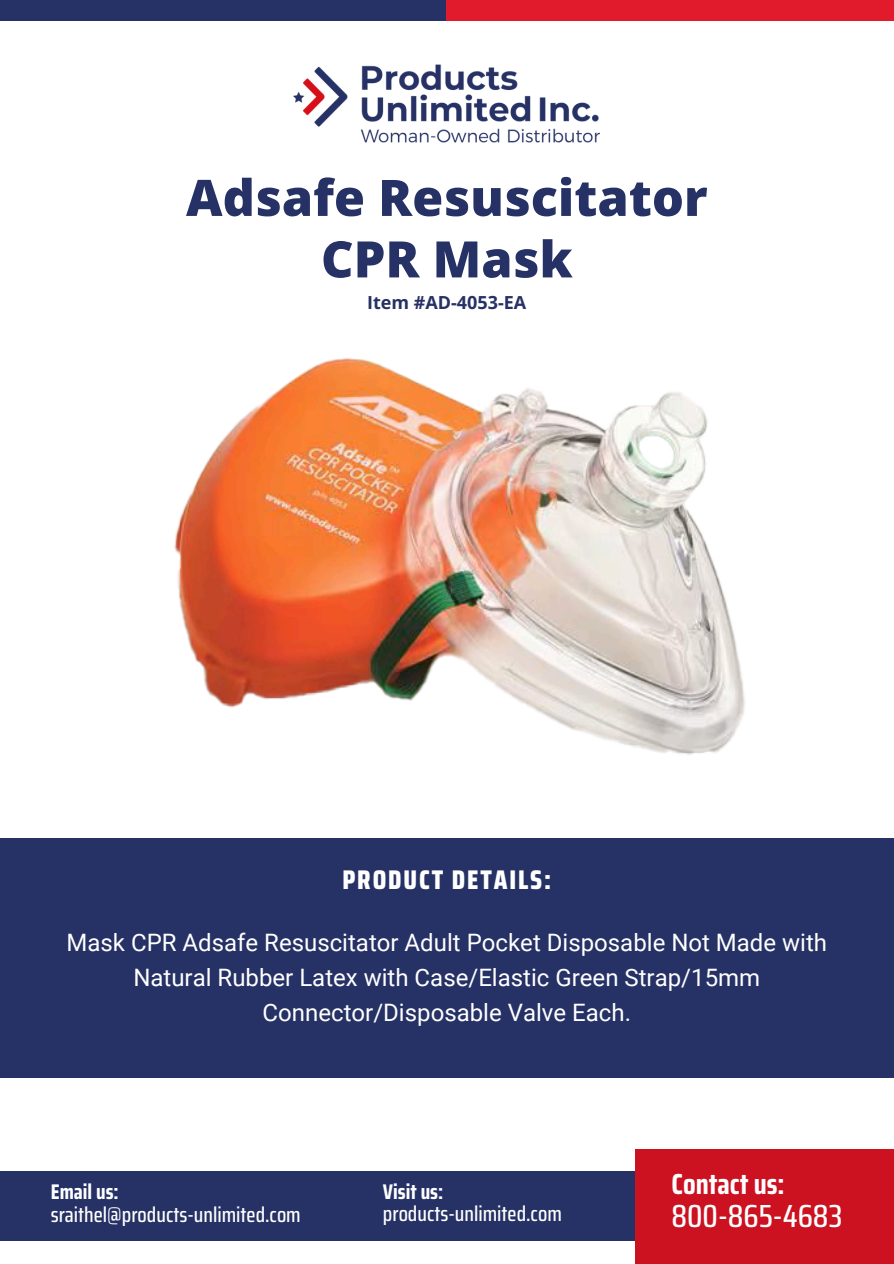
<style>
.page{position:relative;width:894px;height:1264px;background:#fff}
.page>*{position:absolute;margin:0;border:0;box-sizing:border-box;transform-origin:0 0}
.t1{font:800 50.25px "Open Sans";color:#263165}
.t2{font:500 31.95px "Saira Condensed";color:#fff}
.t3{font:700 29.1px "Saira Condensed";color:#fff}
.t4{font:800 27px "Saira Condensed";letter-spacing:.07em;color:#fff}
.t5{font:24px/34.8px "Roboto";color:#fff;text-align:center}
.t6{font:500 21.15px/22.5px "Saira Condensed";color:#fff}
.t7{font:700 18px "Open Sans";color:#263165}
.s1{font-weight:700}
</style>
<div class="page">
<img style="left:293px;top:64px;width:306px;height:79px">
<div style="left:0;top:1171px;width:666px;height:69px;background:#263165"></div>
<div style="left:635px;top:1148px;width:258px;height:115px;background:#cc1120"></div>
<div style="left:0;top:837px;width:893px;height:240px;background:#263165"></div>
<div style="left:0;top:0;width:445px;height:20px;background:#263165"></div>
<div style="left:445px;top:0;width:448px;height:20px;background:#e11b2b"></div>
<img style="left:55px;top:358px;width:784px;height:480px">
<p class="t1" style="left:186px;top:162px;width:523px">Adsafe Resuscitator</p>
<h4 class="t1" style="left:321px;top:224px;width:253px">CPR Mask</h4>
<p class="t7" style="left:367px;top:290px;width:161px">Item #AD-4053-EA</p>
<p class="t4" style="left:342px;top:857px;width:210px">PRODUCT DETAILS:</p>
<p class="t5" style="left:66px;top:925px;width:761px">Mask CPR Adsafe Resuscitator Adult Pocket Disposable Not Made with<br>Natural Rubber Latex with Case/Elastic Green Strap/15mm<br>Connector/Disposable Valve Each.</p>
<h2 class="t6" style="left:51px;top:1180px;width:251px"><span class="s1">Email us: </span>sraithel@products-unlimited.com</h2>
<h5 class="t6" style="left:383px;top:1179px;width:180px"><span class="s1">Visit us: </span>products-unlimited.com</h5>
<h5 class="t3" style="left:671px;top:1160px;width:115px">Contact us:</h5>
<h5 class="t2" style="left:671px;top:1190px;width:172px">800-865-4683</h5>
</div>
